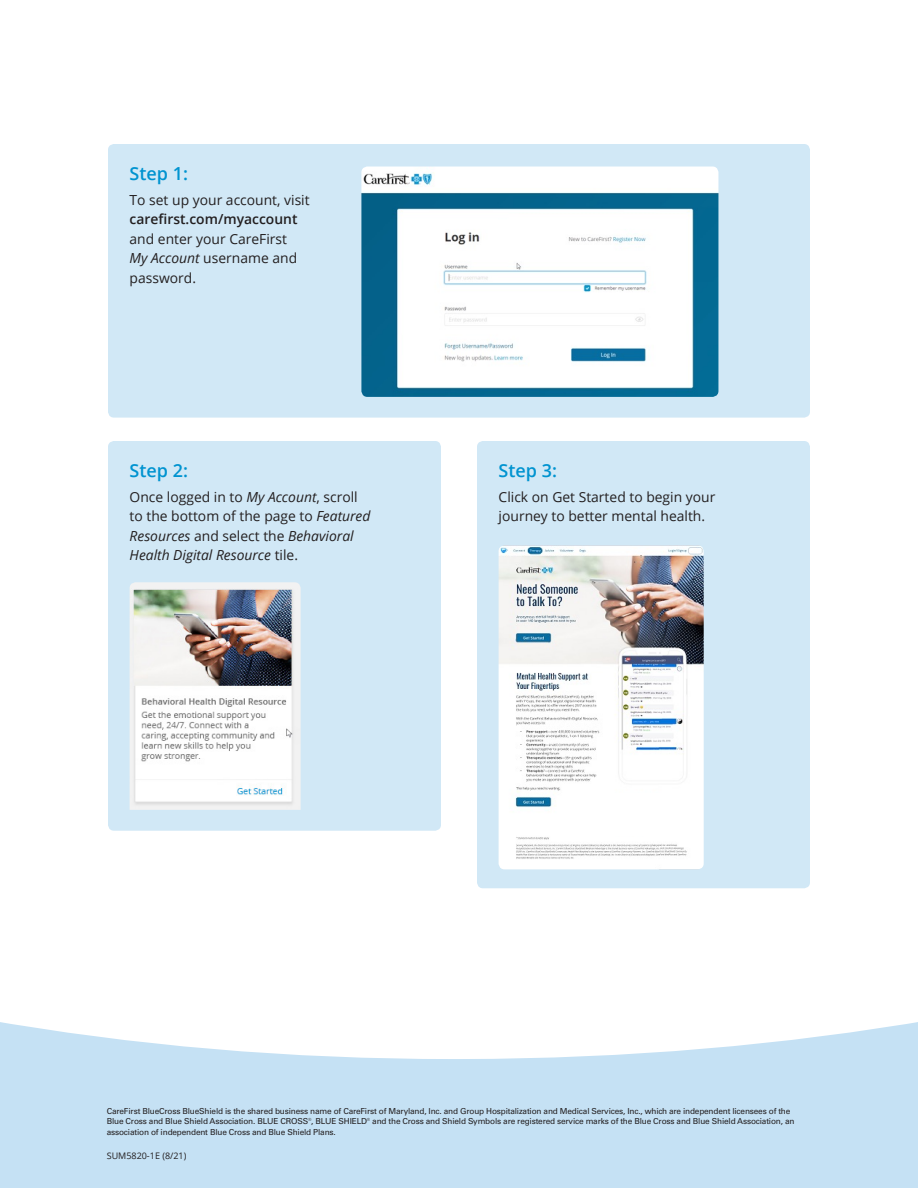
<style>
.page{position:relative;width:918px;height:1188px;background:#fff}
.page>*{position:absolute;margin:0;border:0;box-sizing:border-box;transform-origin:0 0}
.FLI-H2_Header{font:600 18px "Open Sans";color:#0093d0}
.FLI-BodyText{font:13.8px/19.5px "Open Sans";color:#231f20}
.t1{font:9px "Open Sans";color:#231f20}
.ALL-Disclaimer{font:8.25px/10.5px "Univers LT Pro 55 Roman";letter-spacing:-.02em;color:#231f20}
.s1{font-weight:600}
.s2{font-style:italic}
</style>
<div class="page">
<svg style="left:0;top:1022px;width:918px;height:166px;background:#cde5f5"></svg>
<div style="left:108px;top:144px;width:702px;height:274px;background:#d1e8f6;border-radius:6px"></div>
<div style="left:108px;top:441px;width:333px;height:390px;background:#d1e8f6;border-radius:6px"></div>
<img style="left:130px;top:582px;width:171px;height:228px">
<img style="left:361px;top:166px;width:357px;height:231px">
<div style="left:477px;top:441px;width:333px;height:447px;background:#d1e8f6;border-radius:6px"></div>
<img style="left:499px;top:545px;width:205px;height:324px">
<div style="left:612px;top:794px;width:57px;height:42px;background:#fff"></div>
<p class="FLI-H2_Header" style="left:130px;top:161px;width:60px">Step 1:</p>
<p class="FLI-BodyText" style="left:130px;top:190px;width:182px">To set up your account, visit <span class="s1">carefirst.com/myaccount </span>and enter your CareFirst<br><span class="s2">My Account</span> username and password.</p>
<p class="FLI-H2_Header" style="left:130px;top:458px;width:60px">Step 2:</p>
<p class="FLI-BodyText" style="left:130px;top:487px;width:242px">Once logged in to <span class="s2">My Account</span>, scroll to the bottom of the page to <span class="s2">Featured Resources</span> and select the <span class="s2">Behavioral Health Digital Resource</span> tile.</p>
<p class="FLI-H2_Header" style="left:499px;top:458px;width:60px">Step 3:</p>
<p class="FLI-BodyText" style="left:499px;top:487px;width:218px">Click on Get Started to begin your journey to better mental health.</p>
<p class="ALL-Disclaimer" style="left:107px;top:1105px;width:689px">CareFirst BlueCross BlueShield is the shared business name of CareFirst of Maryland, Inc. and Group Hospitalization and Medical Services, Inc., which are independent licensees of the<br>Blue Cross and Blue Shield Association. BLUE CROSS®, BLUE SHIELD® and the Cross and Shield Symbols are registered service marks of the Blue Cross and Blue Shield Association, an association of independent Blue Cross and Blue Shield Plans.</p>
<p class="t1" style="left:107px;top:1150px;width:81px">SUM5820-1E (8/21)</p>
</div>
